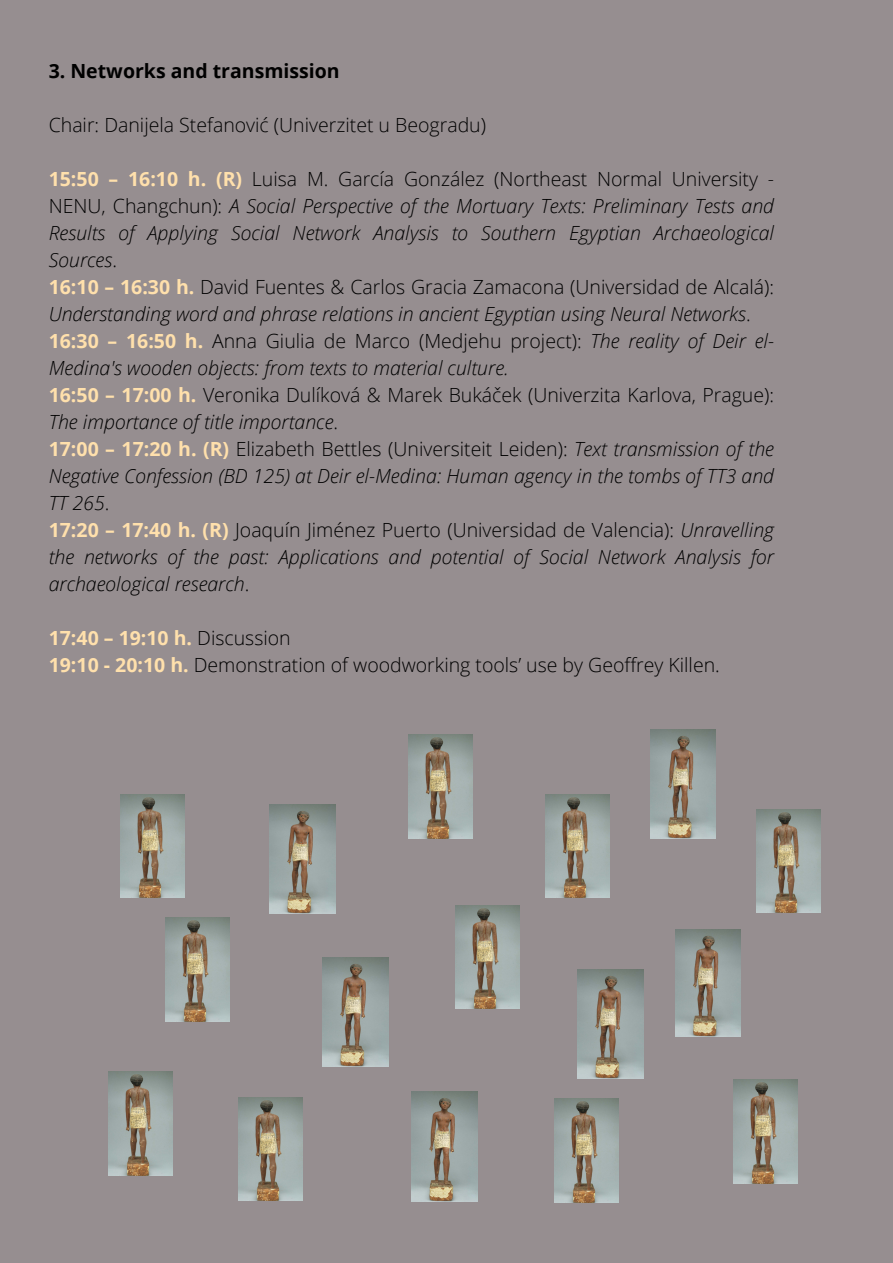
<style>
.page{position:relative;width:893px;height:1263px;background:#968e90}
.page>*{position:absolute;margin:0;border:0;box-sizing:border-box;transform-origin:0 0}
.t1{font:italic 300 19.5px/27px "Open Sans";color:#000;text-align:justify}
.t2{font:300 19.5px/27px "Open Sans";color:#000}
.t3{font:700 19.5px "Open Sans";color:#000}
.t4{font:700 19.5px "Open Sans";color:#ffe0ac}
.s1{font-weight:700;font-style:normal;color:#ffe0ac}
.s2{font-style:normal}
.s3{font-weight:700;color:#ffe0ac}
.s4{font-style:italic}
.s5{font-weight:300;color:#000}
</style>
<div class="page">
<img style="left:676px;top:929px;width:64px;height:107px">
<img style="left:165px;top:918px;width:64px;height:103px">
<img style="left:269px;top:804px;width:66px;height:109px">
<img style="left:554px;top:1098px;width:64px;height:104px">
<img style="left:455px;top:905px;width:64px;height:104px">
<img style="left:577px;top:970px;width:66px;height:109px">
<img style="left:546px;top:794px;width:64px;height:104px">
<img style="left:109px;top:1072px;width:64px;height:103px">
<img style="left:411px;top:1092px;width:66px;height:109px">
<img style="left:238px;top:1097px;width:64px;height:104px">
<img style="left:408px;top:734px;width:64px;height:104px">
<img style="left:650px;top:729px;width:66px;height:109px">
<img style="left:756px;top:809px;width:64px;height:104px">
<img style="left:120px;top:794px;width:65px;height:104px">
<img style="left:322px;top:957px;width:66px;height:109px">
<img style="left:733px;top:1080px;width:64px;height:103px">
<p class="t3" style="left:49px;top:57px;width:292px">3. Networks and transmission</p>
<p class="t2" style="left:49px;top:111px;width:439px">Chair: Danijela Stefanović (Univerzitet u Beogradu)</p>
<p class="t1" style="left:49px;top:165px;width:727px"><span class="s1">15:50 – 16:10 h. (R)</span> <span class="s2">Luisa M. García González (Northeast Normal University - NENU, Changchun):</span> A Social Perspective of the Mortuary Texts: Preliminary Tests and Results of Applying Social Network Analysis to Southern Egyptian Archaeological Sources<span class="s2">.</span></p>
<p class="t1" style="left:49px;top:273px;width:727px"><span class="s1">16:10 – 16:30 h.</span> <span class="s2">David Fuentes &amp; Carlos Gracia Zamacona (Universidad de Alcalá):<br></span>Understanding word and phrase relations in ancient Egyptian using Neural Networks<span class="s2">.</span></p>
<p class="t1" style="left:49px;top:327px;width:727px"><span class="s1">16:30 – 16:50 h.</span> <span class="s2">Anna Giulia de Marco (Medjehu project):</span> The reality of Deir el-<br>Medina's wooden objects: from texts to material culture.</p>
<p class="t2" style="left:49px;top:381px;width:727px"><span class="s3">16:50 – 17:00 h.</span> Veronika Dulíková &amp; Marek Bukáček (Univerzita Karlova, Prague):<br><span class="s4">The importance of title importance</span>.</p>
<p class="t1" style="left:49px;top:435px;width:727px"><span class="s1">17:00 – 17:20 h. (R)</span> <span class="s2">Elizabeth Bettles (Universiteit Leiden):</span> Text transmission of the Negative Confession (BD 125) at Deir el-Medina: Human agency in the tombs of TT3 and TT 265<span class="s2">.</span></p>
<p class="t1" style="left:49px;top:516px;width:727px"><span class="s1">17:20 – 17:40 h. (R)</span> <span class="s2">Joaquín Jiménez Puerto (Universidad de Valencia):</span> Unravelling the networks of the past: Applications and potential of Social Network Analysis for archaeological research<span class="s2">.</span></p>
<p class="t4" style="left:49px;top:624px;width:244px">17:40 – 19:10 h. <span class="s5">Discussion</span></p>
<p class="t2" style="left:49px;top:651px;width:672px"><span class="s3">19:10 - 20:10 h.</span> Demonstration of woodworking tools’ use by Geoffrey Killen.</p>
</div>
